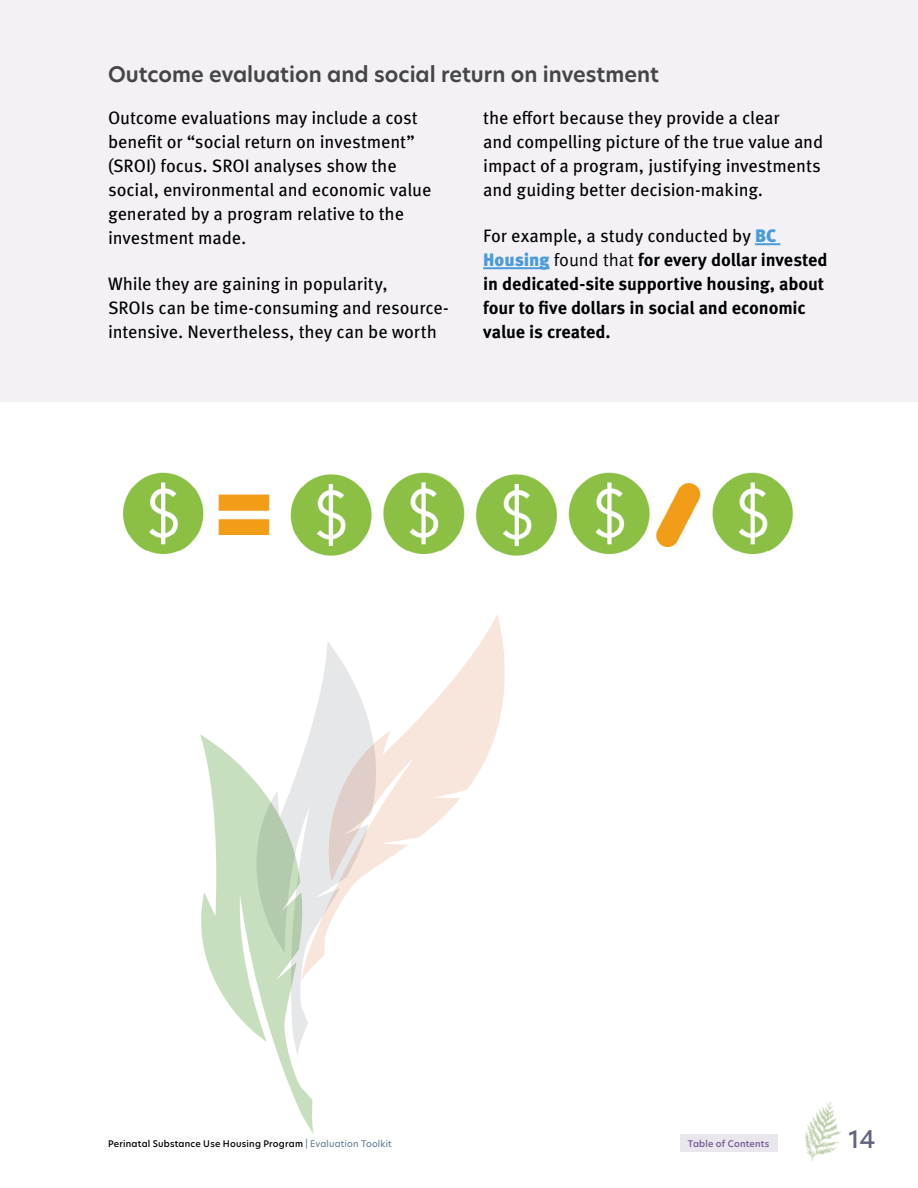
<style>
.page{position:relative;width:918px;height:1188px;background:#fff}
.page>*{position:absolute;margin:0;border:0;box-sizing:border-box;transform-origin:0 0}
.t1{font:500 24px "New Hero";color:#61647c}
.t2{font:600 21px "New Hero";color:#454546}
.t3{font:18px/24px "Meta Pro";letter-spacing:-.01em;color:#000}
.t4{font:700 18px/24px "Meta Pro";letter-spacing:-.01em;color:#000}
.t5{font:500 9px "New Hero";letter-spacing:.025em;color:#000}
.t6{font:500 9px "New Hero";letter-spacing:.025em;color:#70568f}
.s1{font-weight:400}
.s2{font-weight:900;color:#4a9bdc}
.s3{font-family:"Meta Pro Norm";font-weight:400}
.s4{font-weight:400;color:#55768a}
</style>
<div class="page">
<div style="left:680px;top:1134px;width:98px;height:18px;background:#eae6ee"></div>
<img style="left:805px;top:1101px;width:36px;height:60px">
<div style="left:0;top:0;width:918px;height:402px;background:#f4f1f6"></div>
<hr style="left:755px;top:243px;width:25px;height:2px;background:#4a9bdc">
<hr style="left:483px;top:267px;width:67px;height:2px;background:#4a9bdc">
<img style="left:123px;top:472px;width:670px;height:84px">
<svg style="left:394px;top:615px;width:111px;height:240px"></svg>
<svg style="left:309px;top:642px;width:85px;height:323px"></svg>
<svg style="left:200px;top:735px;width:114px;height:399px"></svg>
<p class="t2" style="left:108px;top:60px;width:553px">Outcome evaluation and social return on investment</p>
<p class="t3" style="left:108px;top:104px;width:325px">Outcome evaluations may include a cost benefit or “social return on investment” (SROI) focus. SROI analyses show the social, environmental and economic value generated by a program relative to the investment made.</p>
<p class="t3" style="left:108px;top:271px;width:342px">While they are gaining in popularity,<br>SROIs can be time-consuming and resource&shy;intensive. Nevertheless, they can be worth</p>
<p class="t3" style="left:483px;top:104px;width:341px">the effort because they provide a clear<br>and compelling picture of the true value and impact of a program, justifying investments and guiding better decision-making.</p>
<p class="t4" style="left:483px;top:223px;width:346px"><span class="s1">For example, a study conducted by</span> <span class="s2">BC Housing</span> <span class="s3">found that</span> for every dollar invested in dedicated-site supportive housing, about four to five dollars in social and economic value is created.</p>
<p class="t5" style="left:108px;top:1137px;width:285px">Perinatal Substance Use Housing Program <span class="s4">| Evaluation Toolkit</span></p>
<p class="t6" style="left:688px;top:1137px;width:83px">Table of Contents</p>
<h1 class="t1" style="left:848px;top:1122px;width:29px">14</h1>
</div>
